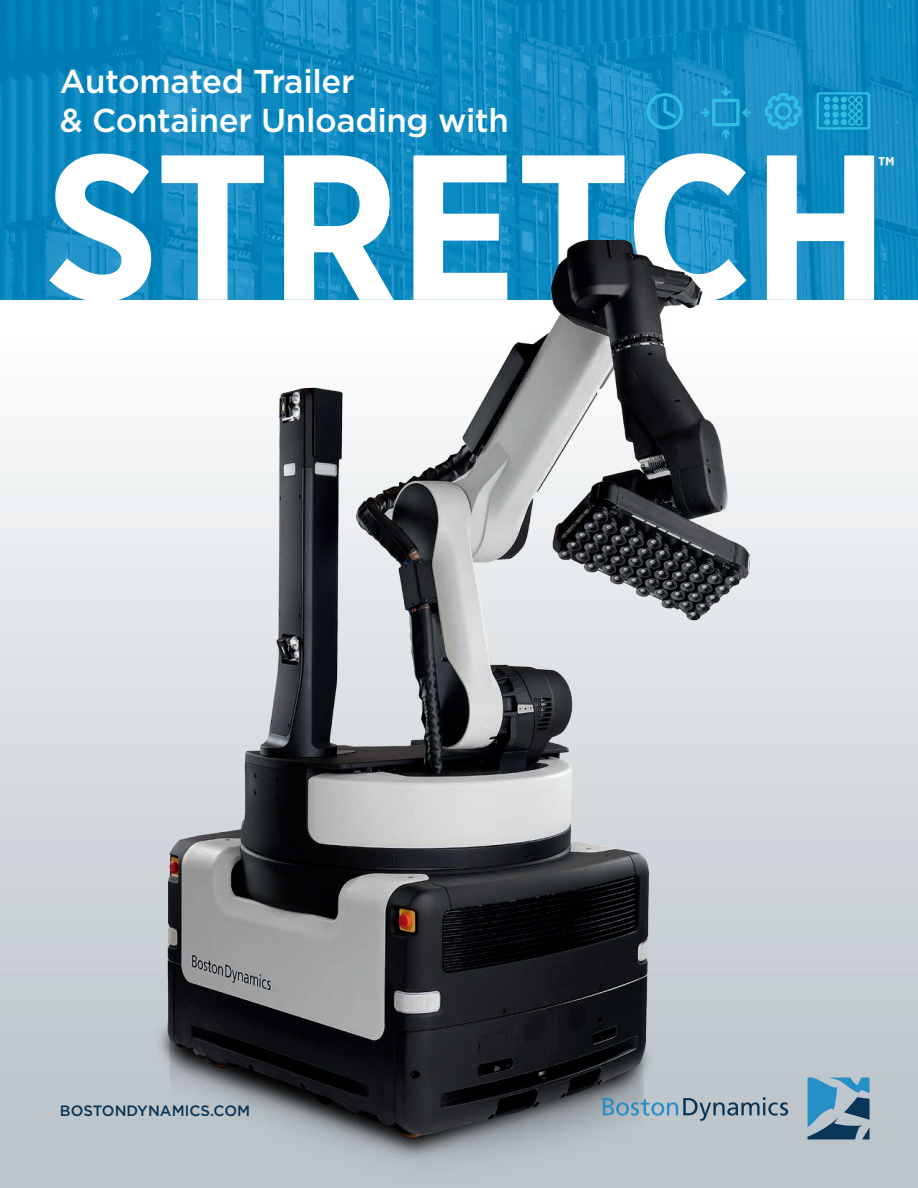
<style>
.page{position:relative;width:918px;height:1188px;background:#fff}
.page>*{position:absolute;margin:0;border:0;box-sizing:border-box;transform-origin:0 0}
.t1{font:700 206.25px "Gotham Narrow";color:#fff}
.t2{font:500 33px/39.6px "Gotham";letter-spacing:-.01em;color:#fff}
.t3{font:700 27px "Gotham Narrow";color:#fff}
.t4{font:500 15px "Gotham";color:#093558}
</style>
<div class="page">
<div style="left:0;top:314px;width:918px;height:874px;background:linear-gradient(to bottom,#fdfdfe,#b6bfc5)"></div>
<img style="left:0;top:0;width:918px;height:299px">
<img style="left:128px;top:240px;width:683px;height:944px">
<svg style="left:765px;top:93px;width:36px;height:36px"></svg>
<svg style="left:647px;top:93px;width:36px;height:36px"></svg>
<svg style="left:700px;top:87px;width:51px;height:51px"></svg>
<svg style="left:808px;top:1078px;width:62px;height:62px"></svg>
<svg style="left:603px;top:1097px;width:185px;height:24px"></svg>
<div style="left:817px;top:92px;width:53px;height:37px;border:2px solid #30bfe2"></div>
<div style="left:824px;top:96px;width:6px;height:7px;background:#30bfe2;border-radius:50%"></div>
<svg style="left:824px;top:104px;width:6px;height:21px"></svg>
<div style="left:832px;top:96px;width:7px;height:7px;background:#30bfe2;border-radius:50%"></div>
<div style="left:832px;top:104px;width:7px;height:6px;background:#30bfe2;border-radius:50%"></div>
<div style="left:832px;top:112px;width:7px;height:6px;background:#30bfe2;border-radius:50%"></div>
<div style="left:832px;top:119px;width:7px;height:6px;background:#30bfe2;border-radius:50%"></div>
<svg style="left:841px;top:95px;width:23px;height:31px"></svg>
<p class="t2" style="left:60px;top:61px;width:450px">Automated Trailer<br>&amp; Container Unloading with</p>
<h1 class="t1" style="left:45px;top:95px;width:845px">STRETCH</h1>
<p class="t3" style="left:878px;top:149px;width:18px">™</p>
<p class="t4" style="left:60px;top:1101px;width:192px">BOSTONDYNAMICS.COM</p>
</div>
